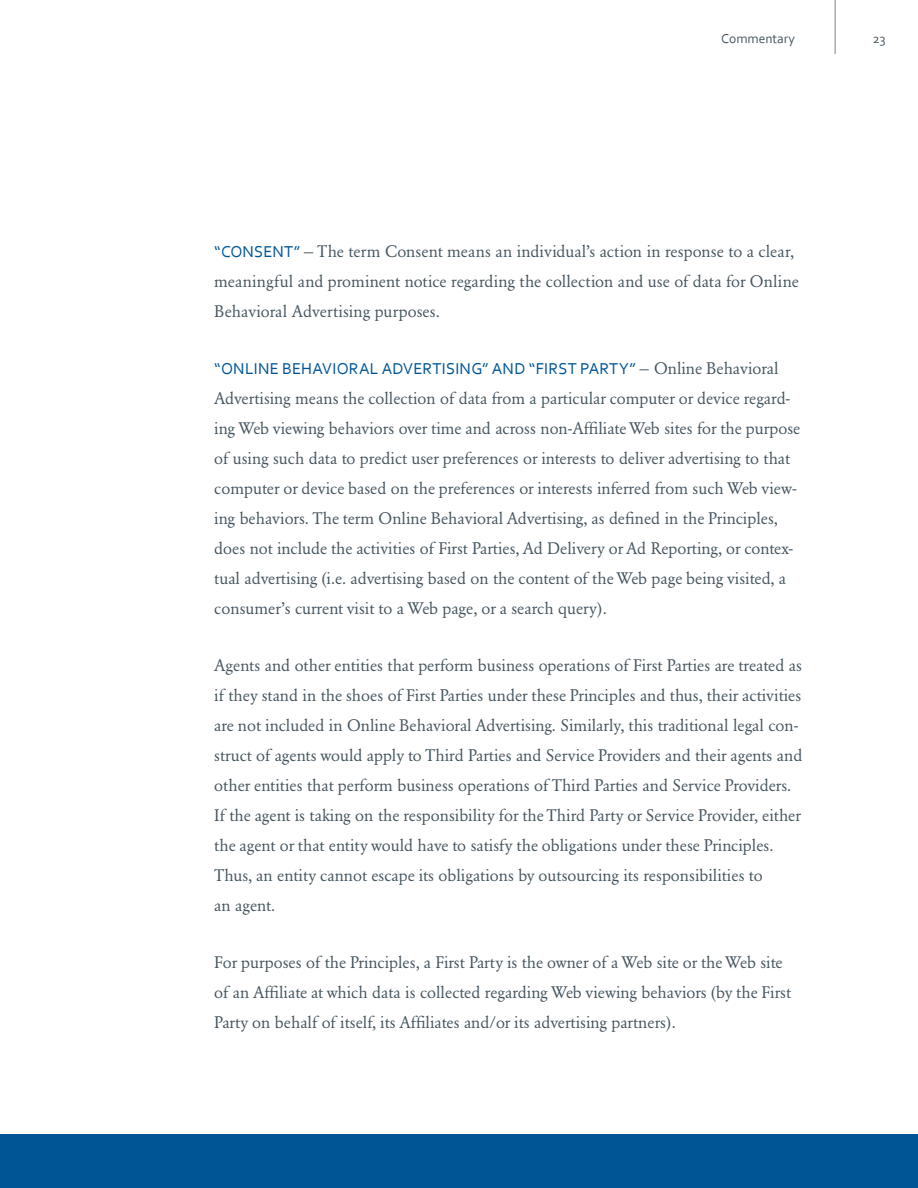
<style>
.page{position:relative;width:918px;height:1188px;background:#fff}
.page>*{position:absolute;margin:0;border:0;box-sizing:border-box;transform-origin:0 0}
.t1{font:16.5px/30px "Garamond Berth BQ Reg Os F";color:#45555f}
.t2{font:16.5px "Corbel";letter-spacing:.015em;color:#005595}
.t3{font:13.5px "Corbel";color:#45555f}
.s1{font-family:"Corbel";color:#005595}
.s2{font-family:"Garamond Berth BQ Reg Os F";color:#45555f}
</style>
<div class="page">
<div style="left:0;top:1134px;width:918px;height:54px;background:#005595"></div>
<hr style="left:835px;top:0;width:1px;height:54px;background:#73838d">
<p class="t3" style="left:721px;top:30px;width:75px">Commentary</p>
<p class="t3" style="left:873px;top:30px;width:14px">23</p>
<p class="t1" style="left:214px;top:236px;width:586px"><span class="s1">“CONSENT”</span> — The term Consent means an individual’s action in response to a clear, meaningful and prominent notice regarding the collection and use of data for Online<br>Behavioral Advertising purposes.</p>
<p class="t2" style="left:214px;top:358px;width:566px">“ONLINE BEHAVIORAL ADVERTISING” AND “FIRST PARTY” <span class="s2">— Online Behavioral</span></p>
<p class="t1" style="left:214px;top:383px;width:588px">Advertising means the collection of data from a particular computer or device regard&shy;ing Web viewing behaviors over time and across non-Affiliate Web sites for the purpose of using such data to predict user preferences or interests to deliver advertising to that computer or device based on the preferences or interests inferred from such Web view&shy;ing behaviors. The term Online Behavioral Advertising, as defined in the Principles, does not include the activities of First Parties, Ad Delivery or Ad Reporting, or contex&shy;tual advertising (i.e. advertising based on the content of the Web page being visited, a consumer’s current visit to a Web page, or a search query).</p>
<p class="t1" style="left:214px;top:650px;width:590px">Agents and other entities that perform business operations of First Parties are treated as if they stand in the shoes of First Parties under these Principles and thus, their activities are not included in Online Behavioral Advertising. Similarly, this traditional legal con&shy;struct of agents would apply to Third Parties and Service Providers and their agents and other entities that perform business operations of Third Parties and Service Providers.<br>If the agent is taking on the responsibility for the Third Party or Service Provider, either the agent or that entity would have to satisfy the obligations under these Principles.<br>Thus, an entity cannot escape its obligations by outsourcing its responsibilities to<br>an agent.</p>
<p class="t1" style="left:214px;top:947px;width:578px">For purposes of the Principles, a First Party is the owner of a Web site or the Web site of an Affiliate at which data is collected regarding Web viewing behaviors (by the First<br>Party on behalf of itself, its Affiliates and/or its advertising partners).</p>
</div>
